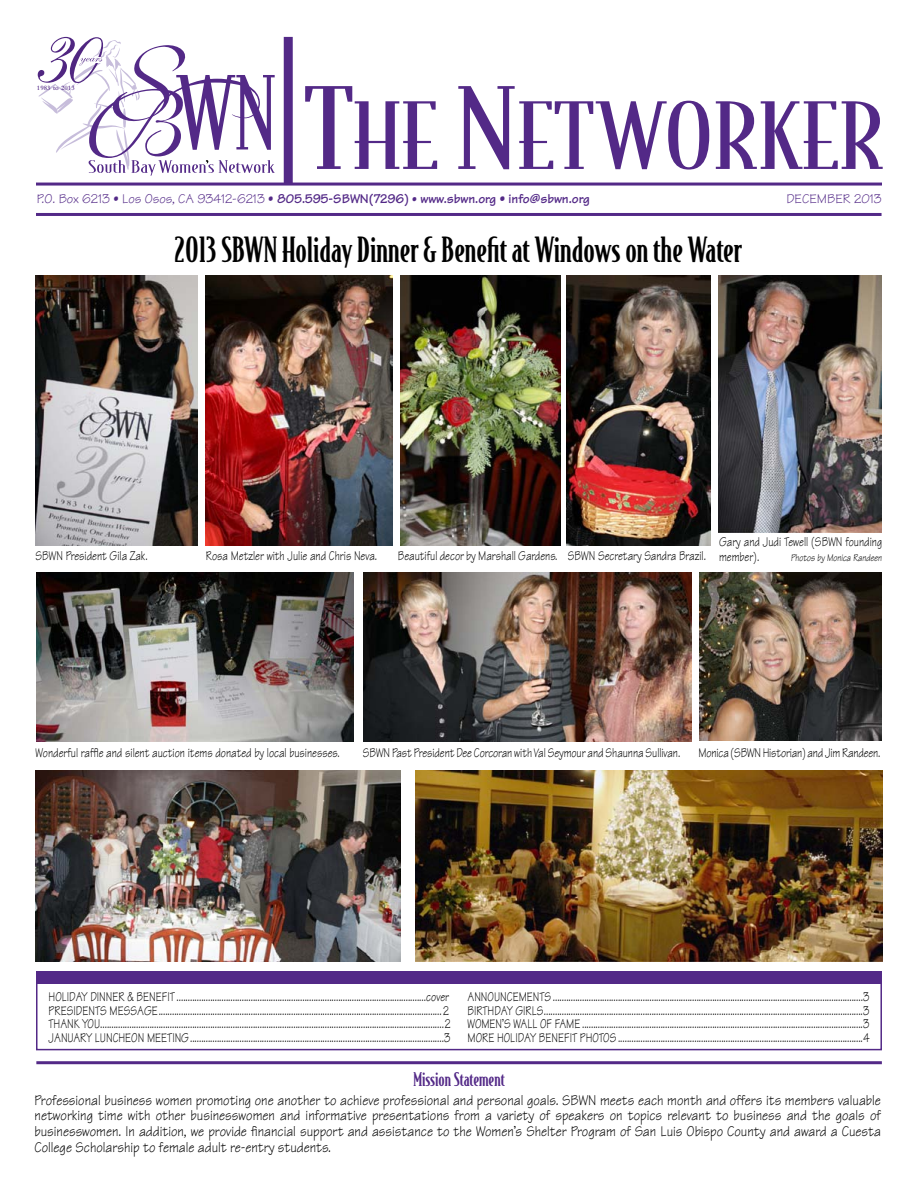
<style>
.page{position:relative;width:918px;height:1188px;background:#fff}
.page>*{position:absolute;margin:0;border:0;box-sizing:border-box;transform-origin:0 0}
.t1{font:500 33px "Bodega Serif";color:#000}
.t2{font:500 18px "Bodega Serif";color:#532987}
.t3{font:15px/15.8px "Tekton";color:#000;text-align:justify;scale:.9 1}
.t4{font:13.5px/15px "Tekton";color:#000;scale:.8 1}
.t5{font:700 13.5px "Tekton";color:#532987}
.t6{font:13.5px "Tekton";color:#532987}
.t7{font:italic 10.5px "Tekton";color:#000;scale:.8 1}
.t8{font:600 6.75px "Bembo";color:#532987}
.s1{font-weight:400}
.s2{font-size:12px}
</style>
<div class="page">
<hr style="left:36px;top:1061px;width:846px;height:3px;background:#532987">
<div style="left:36px;top:977px;width:846px;height:73px;border:2px solid #532987"></div>
<div style="left:36px;top:971px;width:846px;height:13px;background:#532987"></div>
<div style="left:284px;top:37px;width:9px;height:147px;background:#532987"></div>
<hr style="left:36px;top:183px;width:846px;height:3px;background:#532987">
<hr style="left:36px;top:213px;width:846px;height:3px;background:#532987">
<svg style="left:305px;top:86px;width:578px;height:84px"></svg>
<svg style="left:38px;top:37px;width:237px;height:139px"></svg>
<img style="left:36px;top:275px;width:162px;height:270px">
<img style="left:206px;top:275px;width:186px;height:270px">
<img style="left:400px;top:275px;width:160px;height:270px">
<img style="left:567px;top:275px;width:144px;height:270px">
<img style="left:718px;top:275px;width:164px;height:257px">
<img style="left:36px;top:572px;width:318px;height:170px">
<img style="left:363px;top:572px;width:328px;height:170px">
<img style="left:699px;top:572px;width:183px;height:169px">
<img style="left:36px;top:770px;width:364px;height:192px">
<img style="left:415px;top:770px;width:467px;height:191px">
<p class="t8" style="left:37px;top:84px;width:40px">1983 to 2013</p>
<p class="t5" style="left:37px;top:190px;width:555px"><span class="s1">P.O. Box 6213 • Los Osos, CA 93412-6213 •</span> 805.595-SBWN(7296) <span class="s2">•</span> www.sbwn.org • info@sbwn.org</p>
<p class="t6" style="left:786px;top:190px;width:97px">DECEMBER 2013</p>
<p class="t1" style="left:175px;top:229px;width:569px">2013 SBWN Holiday Dinner &amp; Benefit at Windows on the Water</p>
<p class="t4" style="left:36px;top:548px;width:142px">SBWN President Gila Zak.</p>
<p class="t4" style="left:206px;top:548px;width:216px">Rosa Metzler with Julie and Chris Neva.</p>
<p class="t4" style="left:398px;top:548px;width:201px">Beautiful decor by Marshall Gardens.</p>
<p class="t4" style="left:568px;top:548px;width:174px">SBWN Secretary Sandra Brazil.</p>
<p class="t4" style="left:719px;top:534px;width:205px">Gary and Judi Tewell (SBWN founding member).</p>
<p class="t7" style="left:791px;top:551px;width:116px">Photos by Monica Randeen</p>
<p class="t4" style="left:36px;top:745px;width:382px">Wonderful raffle and silent auction items donated by local businesses.</p>
<p class="t4" style="left:363px;top:745px;width:398px">SBWN Past President Dee Corcoran with Val Seymour and Shaunna Sullivan.</p>
<p class="t4" style="left:699px;top:745px;width:229px">Monica (SBWN Historian) and Jim Randeen.</p>
<p class="t4" style="left:49px;top:989px;width:502px">HOLIDAY DINNER &amp; BENEFIT ...............................................................................................................cover</p>
<p class="t4" style="left:49px;top:1003px;width:502px">PRESIDENTS MESSAGE.............................................................................................................................. 2</p>
<p class="t4" style="left:49px;top:1016px;width:504px">THANK YOU.........................................................................................................................................................2</p>
<p class="t4" style="left:49px;top:1030px;width:504px">JANUARY LUNCHEON MEETING.................................................................................................................3</p>
<p class="t4" style="left:468px;top:990px;width:504px">ANNOUNCEMENTS..........................................................................................................................................3</p>
<p class="t4" style="left:468px;top:1003px;width:504px">BIRTHDAY GIRLS..............................................................................................................................................3</p>
<p class="t4" style="left:468px;top:1017px;width:504px">WOMEN’S WALL OF FAME .............................................................................................................................3</p>
<p class="t4" style="left:468px;top:1030px;width:504px">MORE HOLIDAY BENEFIT PHOTOS.............................................................................................................4</p>
<p class="t2" style="left:413px;top:1068px;width:93px">Mission Statement</p>
<p class="t3" style="left:35px;top:1092px;width:942px">Professional business women promoting one another to achieve professional and personal goals. SBWN meets each month and offers its members valuable networking time with other businesswomen and informative presentations from a variety of speakers on topics relevant to business and the goals of businesswomen. In addition, we provide financial support and assistance to the Women’s Shelter Program of San Luis Obispo County and award a Cuesta College Scholarship to female adult re-entry students.</p>
</div>
